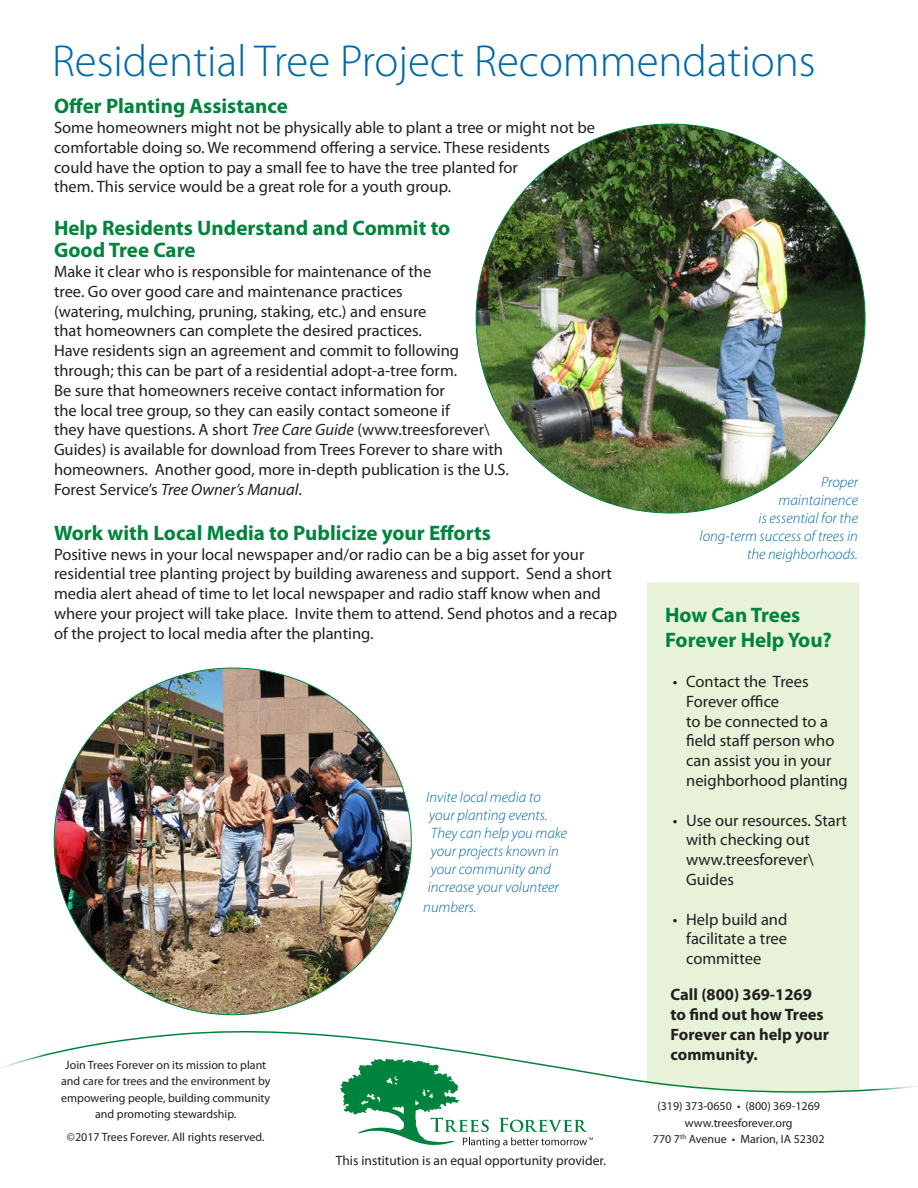
<style>
.page{position:relative;width:918px;height:1188px;background:#fff}
.page>*{position:absolute;margin:0;border:0;box-sizing:border-box;transform-origin:0 0}
.t1{font:300 45px "Myriad Pro";color:#0068a9}
.t2{font:700 21px/25.2px "Myriad Pro";color:#00843d}
.t3{font:16.5px/19.8px "Myriad Pro";color:#231f20}
.t4{font:700 16.5px/19.8px "Myriad Pro";color:#231f20}
.t5{font:italic 300 15px/18px "Myriad Pro";color:#0068a9}
.t6{font:13.5px "Myriad Pro";color:#231f20}
.t7{font:12px/16.5px "Myriad Pro";color:#231f20;text-align:center}
.s1{font-style:italic}
</style>
<div class="page">
<div style="left:647px;top:582px;width:212px;height:447px;background:#e7f2d9"></div>
<svg style="left:343px;top:1094px;width:250px;height:54px"></svg>
<svg style="left:0;top:1029px;width:918px;height:65px"></svg>
<img style="left:54px;top:668px;width:357px;height:347px">
<img style="left:476px;top:124px;width:389px;height:389px;border-radius:194px">
<p class="t1" style="left:52px;top:37px;width:765px">Residential Tree Project Recommendations</p>
<p class="t2" style="left:54px;top:93px;width:235px">Offer Planting Assistance</p>
<p class="t3" style="left:54px;top:117px;width:543px">Some homeowners might not be physically able to plant a tree or might not be comfortable doing so. We recommend offering a service. These residents<br>could have the option to pay a small fee to have the tree planted for<br>them. This service would be a great role for a youth group.</p>
<p class="t2" style="left:54px;top:216px;width:398px;line-height:22.5px">Help Residents Understand and Commit to<br>Good Tree Care</p>
<p class="t3" style="left:54px;top:261px;width:457px">Make it clear who is responsible for maintenance of the<br>tree. Go over good care and maintenance practices<br>(watering, mulching, pruning, staking, etc.) and ensure<br>that homeowners can complete the desired practices.<br>Have residents sign an agreement and commit to following through; this can be part of a residential adopt-a-tree form.<br>Be sure that homeowners receive contact information for<br>the local tree group, so they can easily contact someone if<br>they have questions. A short <span class="s1">Tree Care Guide</span> (www.treesforever\ Guides) is available for download from Trees Forever to share with homeowners. Another good, more in-depth publication is the U.S.<br>Forest Service’s <span class="s1">Tree Owner’s Manual</span>.</p>
<p class="t2" style="left:54px;top:519px;width:438px">Work with Local Media to Publicize your Efforts</p>
<p class="t3" style="left:54px;top:544px;width:565px">Positive news in your local newspaper and/or radio can be a big asset for your residential tree planting project by building awareness and support. Send a short media alert ahead of time to let local newspaper and radio staff know when and where your project will take place. Invite them to attend. Send photos and a recap of the project to local media after the planting.</p>
<p class="t7" style="left:61px;top:1056px;width:211px">Join Trees Forever on its mission to plant and care for trees and the environment by empowering people, building community and promoting stewardship.</p>
<p class="t7" style="left:67px;top:1128px;width:199px">©2017 Trees Forever. All rights reserved.</p>
<p class="t5" style="left:426px;top:788px;width:143px">Invite local media to your planting events.<br>They can help you make your projects known in your community and increase your volunteer</p>
<p class="t5" style="left:423px;top:898px;width:55px">numbers.</p>
<p class="t6" style="left:336px;top:1152px;width:272px">This institution is an equal opportunity provider.</p>
<p class="t5" style="left:700px;top:474px;width:160px;text-align:right">Proper<br>maintainence<br>is essential for the long-term success of trees in the neighborhoods.</p>
<p class="t2" style="left:665px;top:601px;width:168px">How Can Trees<br>Forever Help You?</p>
<p class="t3" style="left:686px;top:671px;width:163px;text-indent:-13px">• Contact the Trees<br>Forever office<br>to be connected to a field staff person who can assist you in your neighborhood planting</p>
<p class="t3" style="left:686px;top:810px;width:162px;text-indent:-13px">• Use our resources. Start with checking out</p>
<p class="t3" style="left:686px;top:850px;width:129px">www.treesforever\<br>Guides</p>
<p class="t3" style="left:686px;top:909px;width:103px;text-align:justify;text-indent:-13px">• Help build and facilitate a tree committee</p>
<p class="t4" style="left:671px;top:984px;width:160px">Call (800) 369-1269 to find out how Trees<br>Forever can help your community.</p>
<p class="t7" style="left:657px;top:1098px;width:164px">(319) 373-0650 • (800) 369-1269</p>
<p class="t7" style="left:685px;top:1114px;width:109px">www.treesforever.org</p>
<p class="t7" style="left:653px;top:1131px;width:173px">770 7<sup>th</sup> Avenue • Marion, IA 52302</p>
</div>
